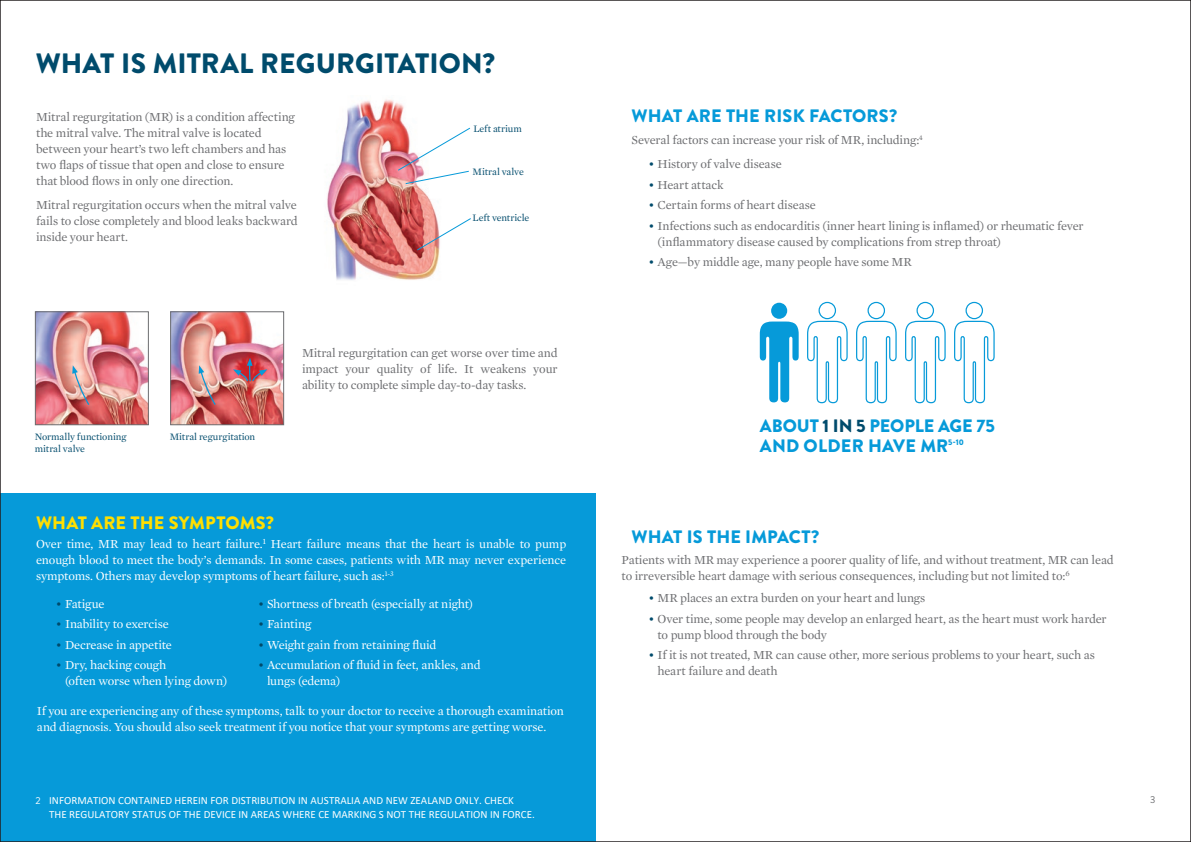
<style>
.page{position:relative;width:1191px;height:842px;background:#fff}
.page>*{position:absolute;margin:0;border:0;box-sizing:border-box;transform-origin:0 0}
.t1{font:900 28px "Brandon Grotesque";letter-spacing:.005em;color:#004b6c}
.t2{font:900 18px/20px "Brandon Grotesque";letter-spacing:.005em;color:#069ad9}
.t3{font:900 18px "Brandon Grotesque";letter-spacing:.01em;color:#ffdf01}
.t4{font:12.5px/16px "Mercury Text G1";letter-spacing:-.01em;color:#6c6d70}
.t5{font:12.5px/16px "Mercury Text G1";letter-spacing:-.01em;color:#fff}
.t6{font:11px/13.2px "Calibri";color:#fff}
.t7{font:10px/12px "Mercury Text G1";letter-spacing:-.01em;color:#004b6c}
.t8{font:10px "Brandon Grotesque";color:#fff}
.t9{font:10px "Brandon Grotesque";color:#6c6d70}
.s1{color:#004b6c}
</style>
<div class="page">
<div style="left:0;top:494px;width:595px;height:348px;background:#069ad9"></div>
<img style="left:327px;top:99px;width:113px;height:181px">
<svg style="left:416px;top:218px;width:55px;height:33px"></svg>
<svg style="left:397px;top:127px;width:73px;height:57px"></svg>
<img style="left:37px;top:313px;width:110px;height:110px">
<div style="left:35px;top:311px;width:114px;height:114px;border:1px solid #6c6d70"></div>
<img style="left:172px;top:313px;width:110px;height:110px">
<div style="left:170px;top:311px;width:114px;height:114px;border:1px solid #6c6d70"></div>
<svg style="left:72px;top:365px;width:18px;height:41px"></svg>
<svg style="left:199px;top:365px;width:17px;height:41px"></svg>
<svg style="left:233px;top:358px;width:34px;height:24px"></svg>
<svg style="left:760px;top:303px;width:38px;height:99px"></svg>
<svg style="left:807px;top:301px;width:41px;height:103px"></svg>
<svg style="left:856px;top:301px;width:41px;height:103px"></svg>
<svg style="left:905px;top:301px;width:41px;height:103px"></svg>
<svg style="left:954px;top:301px;width:41px;height:103px"></svg>
<h1 class="t1" style="left:36px;top:44px;width:461px">WHAT IS MITRAL REGURGITATION?</h1>
<p class="t4" style="left:36px;top:109px;width:260px">Mitral regurgitation (MR) is a condition affecting the mitral valve. The mitral valve is located between your heart’s two left chambers and has two flaps of tissue that open and close to ensure that blood flows in only one direction.</p>
<p class="t4" style="left:36px;top:197px;width:263px;text-align:justify">Mitral regurgitation occurs when the mitral valve fails to close completely and blood leaks backward inside your heart.</p>
<p class="t7" style="left:473px;top:122px;width:50px">Left atrium</p>
<p class="t7" style="left:472px;top:166px;width:53px">Mitral valve</p>
<p class="t7" style="left:472px;top:211px;width:58px">Left ventricle</p>
<p class="t7" style="left:35px;top:430px;width:93px">Normally functioning mitral valve</p>
<p class="t7" style="left:170px;top:430px;width:87px">Mitral regurgitation</p>
<p class="t4" style="left:302px;top:344px;width:257px;text-align:justify">Mitral regurgitation can get worse over time and impact your quality of life. It weakens your ability to complete simple day-to-day tasks.</p>
<h2 class="t3" style="left:36px;top:510px;width:239px">WHAT ARE THE SYMPTOMS?</h2>
<p class="t5" style="left:36px;top:535px;width:532px;text-align:justify">Over time, MR may lead to heart failure.<sup>1</sup> Heart failure means that the heart is unable to pump enough blood to meet the body’s demands. In some cases, patients with MR may never experience symptoms. Others may develop symptoms of heart failure, such as:<sup>1-3</sup></p>
<p class="t5" style="left:258px;top:595px;width:216px"><span class="s1">•</span> Shortness of breath (especially at night)</p>
<p class="t5" style="left:258px;top:615px;width:55px"><span class="s1">•</span> Fainting</p>
<p class="t5" style="left:258px;top:636px;width:180px"><span class="s1">•</span> Weight gain from retaining fluid</p>
<p class="t5" style="left:267px;top:656px;width:215px;text-indent:-9px"><span class="s1">•</span> Accumulation of fluid in feet, ankles, and lungs (edema)</p>
<p class="t5" style="left:37px;top:702px;width:528px">If you are experiencing any of these symptoms, talk to your doctor to receive a thorough examination and diagnosis. You should also seek treatment if you notice that your symptoms are getting worse.</p>
<p class="t5" style="left:56px;top:595px;width:50px"><span class="s1">•</span> Fatigue</p>
<p class="t5" style="left:56px;top:615px;width:114px"><span class="s1">•</span> Inability to exercise</p>
<p class="t5" style="left:56px;top:636px;width:117px"><span class="s1">•</span> Decrease in appetite</p>
<p class="t5" style="left:65px;top:656px;width:164px;text-indent:-9px"><span class="s1">•</span> Dry, hacking cough<br>(often worse when lying down)</p>
<h2 class="t2" style="left:631px;top:106px;width:267px">WHAT ARE THE RISK FACTORS?</h2>
<p class="t4" style="left:631px;top:132px;width:293px">Several factors can increase your risk of MR, including:<sup>4</sup></p>
<p class="t4" style="left:648px;top:156px;width:135px"><span class="s1">•</span> History of valve disease</p>
<p class="t4" style="left:648px;top:176px;width:77px"><span class="s1">•</span> Heart attack</p>
<p class="t4" style="left:648px;top:197px;width:169px"><span class="s1">•</span> Certain forms of heart disease</p>
<p class="t4" style="left:657px;top:217px;width:428px;text-indent:-9px"><span class="s1">•</span> Infections such as endocarditis (inner heart lining is inflamed) or rheumatic fever (inflammatory disease caused by complications from strep throat)</p>
<p class="t4" style="left:648px;top:254px;width:265px"><span class="s1">•</span> Age—by middle age, many people have some MR</p>
<h2 class="t2" style="left:760px;top:416px;width:236px">ABOUT <span class="s1">1 IN 5</span> PEOPLE AGE 75<br>AND OLDER HAVE MR<sup>5-10</sup></h2>
<h2 class="t2" style="left:631px;top:527px;width:189px">WHAT IS THE IMPACT?</h2>
<p class="t4" style="left:621px;top:551px;width:494px">Patients with MR may experience a poorer quality of life, and without treatment, MR can lead to irreversible heart damage with serious consequences, including but not limited to:<sup>6</sup></p>
<p class="t4" style="left:648px;top:589px;width:278px"><span class="s1">•</span> MR places an extra burden on your heart and lungs</p>
<p class="t4" style="left:657px;top:610px;width:450px;text-indent:-9px"><span class="s1">•</span> Over time, some people may develop an enlarged heart, as the heart must work harder to pump blood through the body</p>
<p class="t4" style="left:657px;top:646px;width:439px;text-indent:-9px"><span class="s1">•</span> If it is not treated, MR can cause other, more serious problems to your heart, such as heart failure and death</p>
<p class="t8" style="left:36px;top:794px;width:7px">2</p>
<p class="t9" style="left:1150px;top:793px;width:7px">3</p>
<p class="t6" style="left:49px;top:794px;width:487px">INFORMATION CONTAINED HEREIN FOR DISTRIBUTION IN AUSTRALIA AND NEW ZEALAND ONLY. CHECK<br>THE REGULATORY STATUS OF THE DEVICE IN AREAS WHERE CE MARKING S NOT THE REGULATION IN FORCE.</p>
</div>
